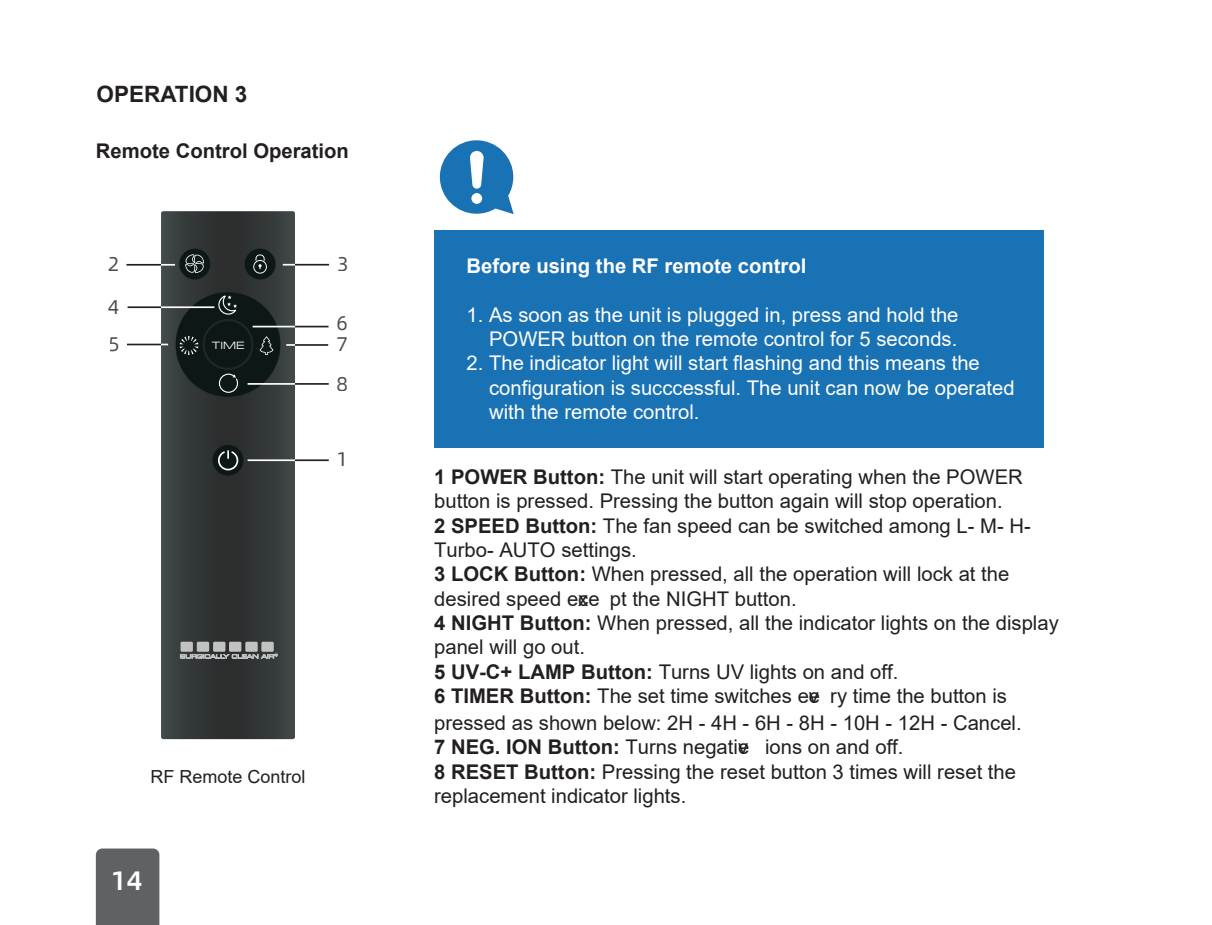
<style>
.page{position:relative;width:1212px;height:925px;background:#fff}
.page>*{position:absolute;margin:0;border:0;box-sizing:border-box;transform-origin:0 0}
.t1{font:500 27px "Alibaba Sans";color:#fff}
.t2{font:700 22.5px "Arial";color:#231f20}
.t3{font:20.25px/24.3px "Arial";color:#231f20}
.t4{font:20.25px/24.3px "Arial";color:#fff;text-align:right}
.t5{font:700 20.25px "Arial";color:#fff}
.t6{font:700 20.25px "Arial";color:#231f20}
.t7{font:20.03px/36.7px "Alibaba Sans";color:#4c4c4e}
.t8{font:18px "Arial";color:#231f20}
.t9{font:expanded 9.9px "Square 721 BT";color:#fff}
.s1{font-weight:700}
</style>
<div class="page">
<div style="left:96px;top:848px;width:63px;height:77px;background:#606164"></div>
<hr style="left:126px;top:264px;width:35px;height:2px;background:#231f20">
<hr style="left:128px;top:306px;width:33px;height:2px;background:#231f20">
<hr style="left:127px;top:344px;width:34px;height:1px;background:#231f20">
<hr style="left:295px;top:326px;width:33px;height:1px;background:#231f20">
<hr style="left:295px;top:459px;width:34px;height:2px;background:#231f20">
<svg style="left:161px;top:211px;width:134px;height:528px;background:#353939"></svg>
<div style="left:176px;top:292px;width:104px;height:105px;background:#0e1717;border-radius:50%"></div>
<svg style="left:244px;top:248px;width:32px;height:32px"></svg>
<div style="left:212px;top:444px;width:32px;height:32px;background:#1e2828;border-radius:50%"></div>
<div style="left:213px;top:445px;width:30px;height:30px;background:#0e1717;border-radius:50%"></div>
<div style="left:245px;top:249px;width:30px;height:30px;background:#0e1717;border-radius:50%"></div>
<svg style="left:179px;top:248px;width:31px;height:32px"></svg>
<div style="left:180px;top:249px;width:30px;height:30px;background:#0e1717;border-radius:50%"></div>
<svg style="left:218px;top:450px;width:21px;height:21px"></svg>
<svg style="left:185px;top:254px;width:19px;height:19px"></svg>
<svg style="left:180px;top:295px;width:93px;height:98px"></svg>
<svg style="left:161px;top:264px;width:14px;height:2px"></svg>
<hr style="left:161px;top:306px;width:53px;height:2px;background:#fff">
<hr style="left:253px;top:326px;width:42px;height:1px;background:#fff">
<hr style="left:248px;top:459px;width:47px;height:2px;background:#fff">
<hr style="left:248px;top:383px;width:47px;height:2px;background:#fff">
<hr style="left:295px;top:383px;width:34px;height:2px;background:#231f20">
<div style="left:181px;top:642px;width:12px;height:10px;background:#c2c2c3"></div>
<div style="left:197px;top:642px;width:12px;height:10px;background:#c2c2c3"></div>
<div style="left:213px;top:642px;width:12px;height:10px;background:#c2c2c3"></div>
<div style="left:229px;top:642px;width:12px;height:10px;background:#c2c2c3"></div>
<div style="left:261px;top:642px;width:13px;height:10px;background:#c2c2c3"></div>
<div style="left:245px;top:642px;width:13px;height:10px;background:#c2c2c3"></div>
<svg style="left:180px;top:653px;width:97px;height:6px"></svg>
<svg style="left:253px;top:254px;width:14px;height:20px"></svg>
<svg style="left:283px;top:264px;width:12px;height:1px"></svg>
<hr style="left:295px;top:264px;width:34px;height:1px;background:#231f20">
<svg style="left:286px;top:344px;width:9px;height:2px"></svg>
<hr style="left:295px;top:344px;width:33px;height:2px;background:#231f20">
<div style="left:434px;top:230px;width:610px;height:217px;background:#1972b3"></div>
<svg style="left:440px;top:140px;width:74px;height:74px"></svg>
<p class="t2" style="left:97px;top:78px;width:151px">OPERATION 3</p>
<p class="t6" style="left:96px;top:137px;width:253px">Remote Control Operation</p>
<p class="t7" style="left:108px;top:244px;width:13px">2</p>
<p class="t7" style="left:108px;top:288px;width:14px">4<br>5</p>
<p class="t9" style="left:212px;top:339px;width:34px">TIME</p>
<p class="t7" style="left:337px;top:244px;width:13px">3</p>
<p class="t7" style="left:336px;top:304px;width:13px">6</p>
<p class="t7" style="left:336px;top:324px;width:13px">7</p>
<p class="t7" style="left:336px;top:364px;width:13px">8</p>
<p class="t7" style="left:336px;top:439px;width:13px">1</p>
<p class="t8" style="left:150px;top:764px;width:157px">RF Remote Control</p>
<h1 class="t1" style="left:111px;top:859px;width:33px">14</h1>
<p class="t5" style="left:466px;top:252px;width:340px">Before using the RF remote control</p>
<p class="t4" style="left:466px;top:302px;width:493px">1. As soon as the unit is plugged in, press and hold the<br>POWER button on the remote control for 5 seconds.</p>
<p class="t4" style="left:489px;top:351px;width:527px;text-align:left;text-indent:-23px">2. The indicator light will start flashing and this means the configuration is succcessful. The unit can now be operated with the remote control.</p>
<p class="t3" style="left:434px;top:465px;width:626px"><span class="s1">1 POWER Button:</span> The unit will start operating when the POWER button is pressed. Pressing the button again will stop operation.<br><span class="s1">2 SPEED Button:</span> The fan speed can be switched among L- M- H-Turbo- AUTO settings.<br><span class="s1">3 LOCK Button:</span> When pressed, all the operation will lock at the desired speed exce pt the NIGHT button.<br><span class="s1">4 NIGHT Button:</span> When pressed, all the indicator lights on the display panel will go out.<br><span class="s1">5 UV-C+ LAMP Button:</span> Turns UV lights on and off.<br><span class="s1">6 TIMER Button:</span> The set time switches eve ry time the button is</p>
<p class="t3" style="left:434px;top:710px;width:589px">pressed as shown below: 2H - 4H - 6H - 8H - 10H - 12H - Cancel.<br><span class="s1">7 NEG. ION Button:</span> Turns negative ions on and off.<br><span class="s1">8 RESET Button:</span> Pressing the reset button 3 times will reset the replacement indicator lights.</p>
</div>
